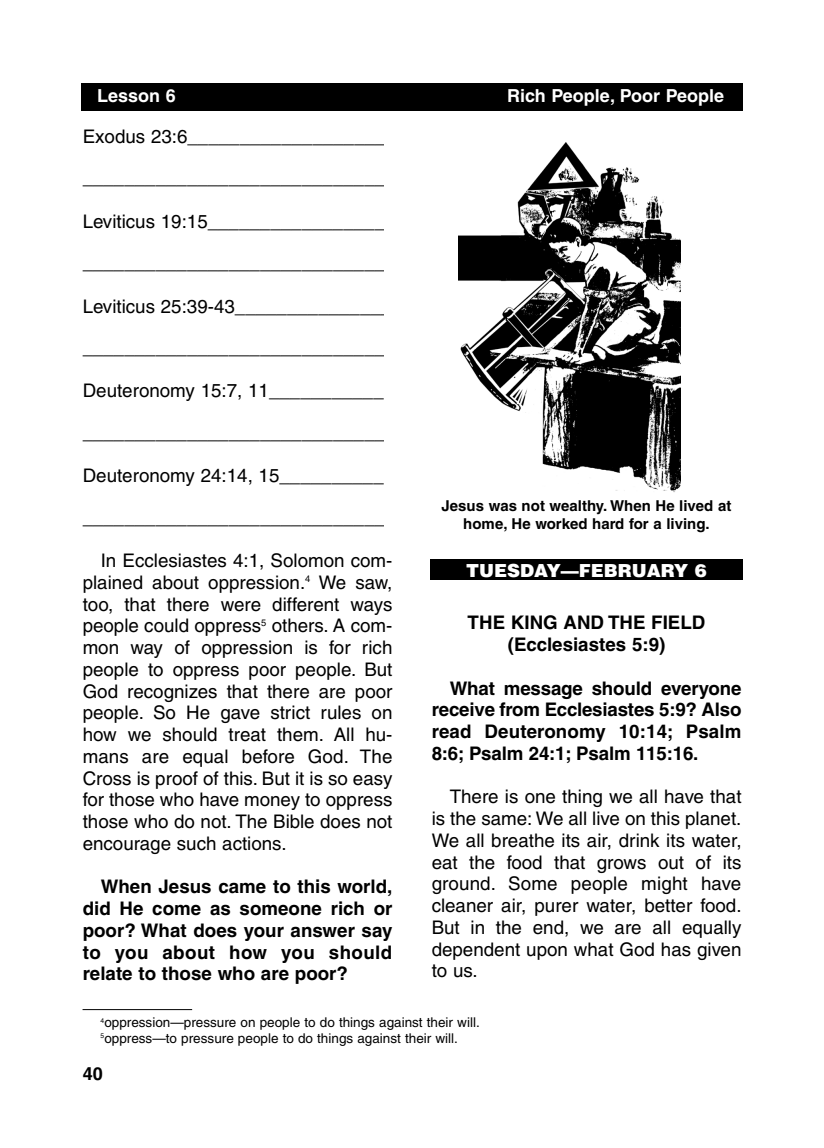
<style>
.page{position:relative;width:824px;height:1148px;background:#fff}
.page>*{position:absolute;margin:0;border:0;box-sizing:border-box;transform-origin:0 0}
.t1{font:18.75px/21.8px "Helvetica";color:#000}
.t2{font:700 18.75px/21.8px "Helvetica";color:#000;text-align:justify}
.t3{font:700 18px "Helvetica";color:#fff}
.t4{font:900 18px "Helvetica";color:#fff}
.t5{font:700 18px "Helvetica";color:#000}
.t6{font:700 15px/18px "Helvetica";color:#000;text-align:center}
.t7{font:13.5px/15.8px "Helvetica";color:#000}
</style>
<div class="page">
<div style="left:81px;top:84px;width:661px;height:27px;background:#000"></div>
<div style="left:430px;top:560px;width:312px;height:20px;background:#000"></div>
<hr style="left:82px;top:1009px;width:110px;height:1px;background:#000">
<img style="left:458px;top:142px;width:222px;height:350px">
<p class="t3" style="left:97px;top:89px;width:80px">Lesson 6</p>
<p class="t3" style="left:507px;top:89px;width:219px">Rich People, Poor People</p>
<p class="t1" style="left:83px;top:118px;width:304px;line-height:41.2px">Exodus 23:6___________________ _____________________________</p>
<p class="t1" style="left:83px;top:202px;width:304px;line-height:41.2px">Leviticus 19:15_________________ _____________________________</p>
<p class="t1" style="left:83px;top:287px;width:310px;line-height:41.2px">Leviticus 25:39-43_______________ _____________________________</p>
<p class="t1" style="left:83px;top:372px;width:304px;line-height:41.2px">Deuteronomy 15:7, 11___________ _____________________________</p>
<p class="t1" style="left:83px;top:457px;width:304px;line-height:41.2px">Deuteronomy 24:14, 15__________ _____________________________</p>
<p class="t1" style="left:83px;top:551px;width:311px;text-align:justify;text-indent:18px">In Ecclesiastes 4:1, Solomon com&shy;plained about oppression.<sup>4</sup> We saw, too, that there were different ways people could oppress<sup>5</sup> others. A com&shy;mon way of oppression is for rich people to oppress poor people. But God recognizes that there are poor people. So He gave strict rules on how we should treat them. All hu&shy;mans are equal before God. The Cross is proof of this. But it is so easy for those who have money to oppress those who do not. The Bible does not encourage such actions.</p>
<p class="t2" style="left:83px;top:877px;width:311px;text-indent:18px">When Jesus came to this world, did He come as someone rich or poor? What does your answer say to you about how you should relate to those who are poor?</p>
<p class="t6" style="left:441px;top:498px;width:291px">Jesus was not wealthy. When He lived at home, He worked hard for a living.</p>
<p class="t4" style="left:466px;top:560px;width:242px">TUESDAY—FEBRUARY 6</p>
<p class="t2" style="left:467px;top:613px;width:239px;text-align:center">THE KING AND THE FIELD (Ecclesiastes 5:9)</p>
<p class="t2" style="left:431px;top:678px;width:311px;text-indent:18px">What message should everyone receive from Ecclesiastes 5:9? Also read Deuteronomy 10:14; Psalm 8:6; Psalm 24:1; Psalm 115:16.</p>
<p class="t1" style="left:431px;top:787px;width:311px;text-align:justify;text-indent:18px">There is one thing we all have that is the same: We all live on this planet.<br>We all breathe its air, drink its water, eat the food that grows out of its ground. Some people might have cleaner air, purer water, better food.<br>But in the end, we are all equally dependent upon what God has given to us.</p>
<p class="t7" style="left:101px;top:1016px;width:380px"><sup>4</sup>oppression—pressure on people to do things against their will.<br><sup>5</sup>oppress—to pressure people to do things against their will.</p>
<p class="t5" style="left:83px;top:1066px;width:22px">40</p>
</div>
